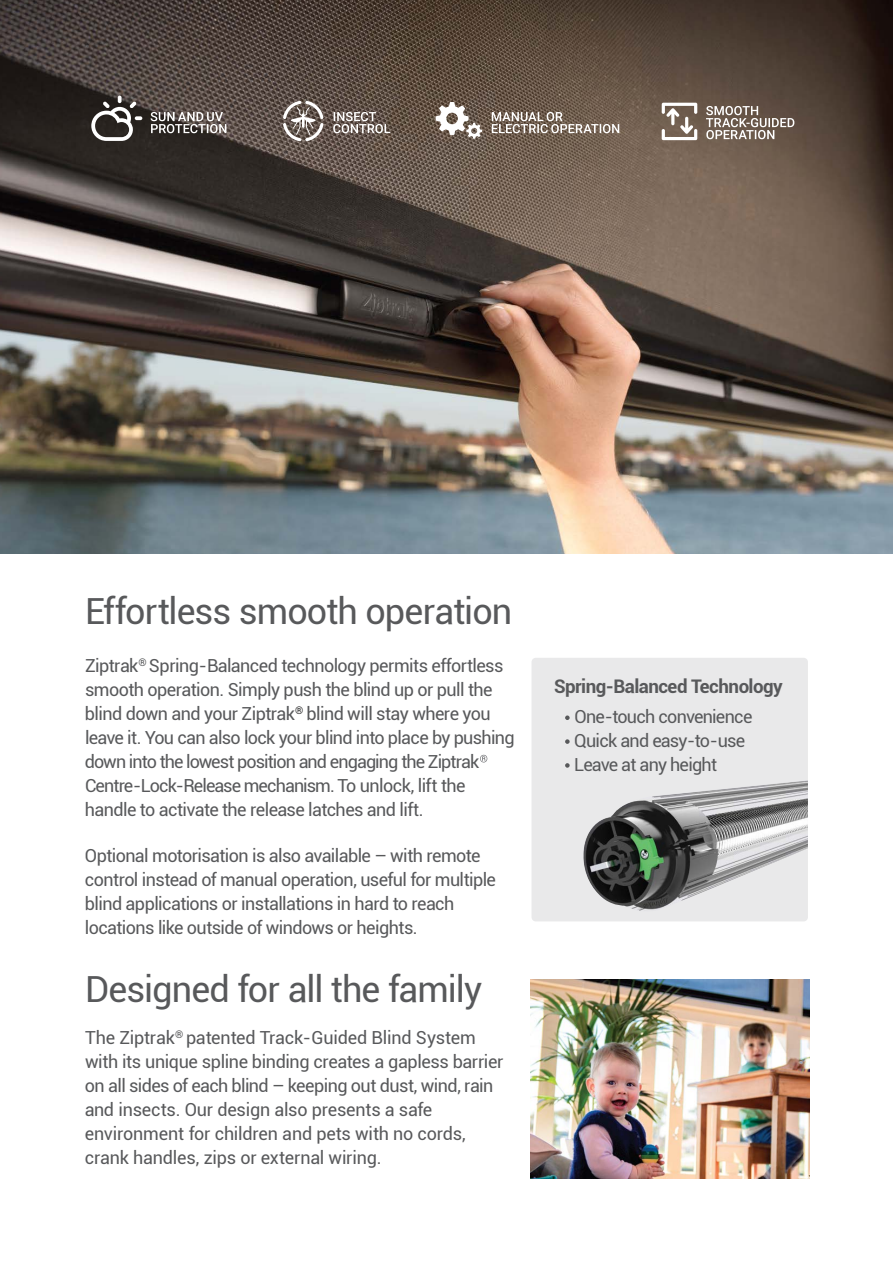
<style>
.page{position:relative;width:893px;height:1263px;background:#fff}
.page>*{position:absolute;margin:0;border:0;box-sizing:border-box;transform-origin:0 0}
.t1{font:36px "Roboto";letter-spacing:-.025em;color:#58595b}
.t2{font:700 18.75px "Roboto";letter-spacing:-.025em;color:#58595b}
.t3{font:18px/24px "Roboto";letter-spacing:-.03em;color:#58595b}
</style>
<div class="page">
<img style="left:0;top:0;width:893px;height:554px">
<img style="left:530px;top:980px;width:279px;height:198px">
<svg style="left:480px;top:755px;width:7px;height:7px"></svg>
<div style="left:531px;top:658px;width:277px;height:263px;background:#e9e9ea;border-radius:4px"></div>
<svg style="left:151px;top:112px;width:75px;height:21px"></svg>
<svg style="left:91px;top:96px;width:51px;height:45px"></svg>
<svg style="left:706px;top:106px;width:88px;height:33px;background:#8f8278"></svg>
<svg style="left:333px;top:112px;width:57px;height:21px"></svg>
<svg style="left:492px;top:112px;width:127px;height:21px;background:#95887d"></svg>
<svg style="left:436px;top:102px;width:46px;height:37px"></svg>
<svg style="left:662px;top:103px;width:35px;height:37px"></svg>
<svg style="left:283px;top:101px;width:40px;height:40px"></svg>
<svg style="left:565px;top:715px;width:5px;height:5px"></svg>
<svg style="left:565px;top:739px;width:5px;height:5px"></svg>
<svg style="left:565px;top:763px;width:5px;height:5px"></svg>
<img style="left:583px;top:780px;width:225px;height:131px">
<h1 class="t1" style="left:85px;top:586px;width:429px">Effortless smooth operation</h1>
<p class="t3" style="left:85px;top:653px;width:431px">Ziptrak<sup>®</sup> Spring-Balanced technology permits effortless smooth operation. Simply push the blind up or pull the blind down and your Ziptrak<sup>®</sup> blind will stay where you leave it. You can also lock your blind into place by pushing down into the lowest position and engaging the Ziptrak Centre-Lock-Release mechanism. To unlock, lift the handle to activate the release latches and lift.</p>
<p class="t3" style="left:85px;top:843px;width:413px">Optional motorisation is also available – with remote control instead of manual operation, useful for multiple blind applications or installations in hard to reach locations like outside of windows or heights.</p>
<h1 class="t1" style="left:85px;top:964px;width:399px">Designed for all the family</h1>
<p class="t3" style="left:85px;top:1025px;width:420px">The Ziptrak<sup>®</sup> patented Track-Guided Blind System with its unique spline binding creates a gapless barrier on all sides of each blind – keeping out dust, wind, rain and insects. Our design also presents a safe environment for children and pets with no cords, crank handles, zips or external wiring.</p>
<p class="t2" style="left:554px;top:673px;width:230px">Spring-Balanced Technology</p>
<p class="t3" style="left:574px;top:704px;width:180px">One-touch convenience<br>Quick and easy-to-use<br>Leave at any height</p>
</div>
